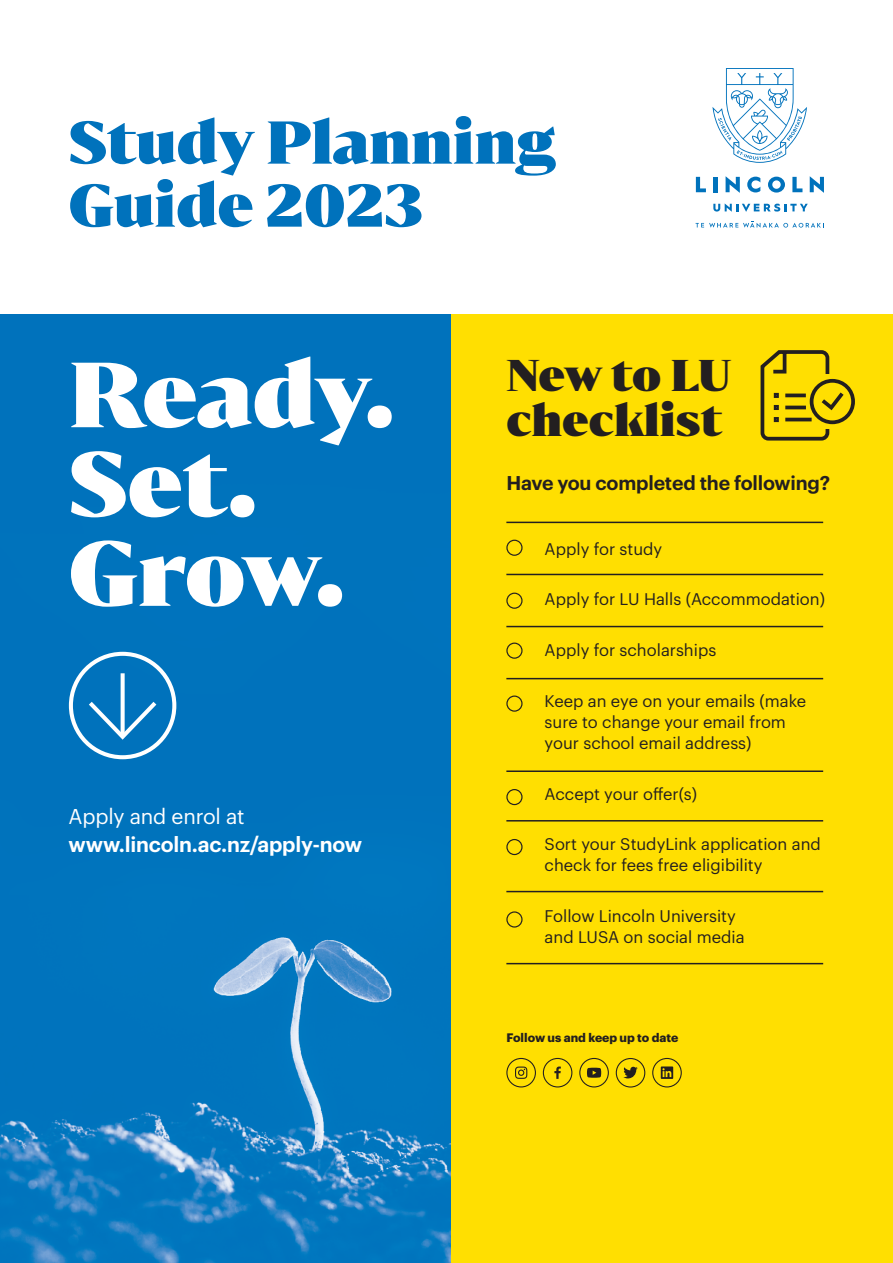
<style>
.page{position:relative;width:893px;height:1263px;background:#fff}
.page>*{position:absolute;margin:0;border:0;box-sizing:border-box;transform-origin:0 0}
.Heading_L1_28pt_34pt{font:900 87.15px "Bw Darius";color:#fff}
.Cover_heading_Darius{font:900 57px/63px "Bw Darius";color:#0072bc}
.Heading_L1_28pt_34pt-2{font:900 42px/45px "Bw Darius";color:#231f20}
.Introduction_Graphik{font:600 21px "Graphik";letter-spacing:-.01em;color:#fff}
.Introduction_Graphik-2{font:21px "Graphik";letter-spacing:-.01em;color:#fff}
.Introduction_Graphik-3{font:600 19.5px "Graphik";letter-spacing:-.01em;color:#231f20}
.Introduction-2_11pt{font:16.5px/21px "Graphik";color:#231f20}
.Subheading_L1{font:700 12px "Graphik";color:#231f20}
</style>
<div class="page">
<div style="left:0;top:314px;width:451px;height:949px;background:#0073bd"></div>
<div style="left:451px;top:314px;width:442px;height:949px;background:#ffdf01"></div>
<div style="left:69px;top:652px;width:107px;height:107px;border:4px solid #fff;border-radius:50%"></div>
<svg style="left:121px;top:673px;width:4px;height:24px"></svg>
<svg style="left:85px;top:697px;width:76px;height:46px;background:#2888c6"></svg>
<svg style="left:713px;top:203px;width:95px;height:9px"></svg>
<svg style="left:810px;top:176px;width:14px;height:17px"></svg>
<svg style="left:696px;top:177px;width:10px;height:15px"></svg>
<hr style="left:713px;top:177px;width:4px;height:15px;background:#0072bc">
<svg style="left:726px;top:176px;width:14px;height:17px"></svg>
<svg style="left:768px;top:177px;width:17px;height:16px"></svg>
<svg style="left:792px;top:177px;width:10px;height:15px"></svg>
<svg style="left:747px;top:177px;width:13px;height:15px"></svg>
<svg style="left:696px;top:222px;width:128px;height:6px"></svg>
<svg style="left:712px;top:68px;width:95px;height:95px"></svg>
<div style="left:506px;top:540px;width:17px;height:16px;border:1px solid #231f20;border-radius:50%"></div>
<hr style="left:506px;top:522px;width:317px;height:1px;background:#231f20">
<hr style="left:506px;top:574px;width:317px;height:1px;background:#231f20">
<div style="left:506px;top:642px;width:17px;height:17px;border:1px solid #231f20;border-radius:50%"></div>
<hr style="left:506px;top:626px;width:317px;height:1px;background:#231f20">
<hr style="left:506px;top:678px;width:317px;height:1px;background:#231f20">
<div style="left:506px;top:789px;width:17px;height:16px;border:1px solid #231f20;border-radius:50%"></div>
<hr style="left:506px;top:770px;width:317px;height:2px;background:#231f20">
<hr style="left:506px;top:820px;width:317px;height:1px;background:#231f20">
<div style="left:506px;top:911px;width:17px;height:16px;border:1px solid #231f20;border-radius:50%"></div>
<hr style="left:506px;top:891px;width:317px;height:1px;background:#231f20">
<hr style="left:506px;top:963px;width:317px;height:1px;background:#231f20">
<div style="left:506px;top:839px;width:17px;height:16px;border:1px solid #231f20;border-radius:50%"></div>
<div style="left:506px;top:695px;width:17px;height:17px;border:1px solid #231f20;border-radius:50%"></div>
<div style="left:506px;top:593px;width:17px;height:16px;border:1px solid #231f20;border-radius:50%"></div>
<div style="left:543px;top:1058px;width:29px;height:29px;border:1px solid #231f20;border-radius:50%"></div>
<svg style="left:554px;top:1066px;width:7px;height:13px"></svg>
<div style="left:506px;top:1058px;width:30px;height:29px;border:1px solid #231f20;border-radius:50%"></div>
<svg style="left:515px;top:1066px;width:12px;height:13px"></svg>
<div style="left:616px;top:1058px;width:29px;height:29px;border:1px solid #231f20;border-radius:50%"></div>
<svg style="left:623px;top:1067px;width:15px;height:11px"></svg>
<div style="left:579px;top:1058px;width:30px;height:29px;border:1px solid #231f20;border-radius:50%"></div>
<svg style="left:587px;top:1068px;width:14px;height:10px"></svg>
<div style="left:652px;top:1058px;width:30px;height:29px;border:1px solid #231f20;border-radius:50%"></div>
<svg style="left:661px;top:1066px;width:12px;height:13px"></svg>
<svg style="left:760px;top:350px;width:95px;height:91px"></svg>
<hr style="left:785px;top:418px;width:27px;height:3px;background:#231f20">
<p class="Cover_heading_Darius" style="left:69px;top:108px;width:489px">Study Planning<br>Guide 2023</p>
<p class="Heading_L1_28pt_34pt" style="left:69px;top:334px;width:327px">Ready.</p>
<p class="Heading_L1_28pt_34pt" style="left:69px;top:424px;width:190px">Set.</p>
<p class="Heading_L1_28pt_34pt" style="left:69px;top:513px;width:278px">Grow.</p>
<p class="Introduction_Graphik-2" style="left:69px;top:801px;width:178px">Apply and enrol at</p>
<p class="Introduction_Graphik" style="left:69px;top:829px;width:295px">www.lincoln.ac.nz/apply-now</p>
<p class="Heading_L1_28pt_34pt-2" style="left:506px;top:351px;width:226px">New to LU checklist</p>
<p class="Introduction_Graphik-3" style="left:506px;top:468px;width:325px">Have you completed the following?</p>
<p class="Introduction-2_11pt" style="left:545px;top:537px;width:119px">Apply for study</p>
<p class="Introduction-2_11pt" style="left:545px;top:587px;width:282px">Apply for LU Halls (Accommodation)</p>
<p class="Introduction-2_11pt" style="left:545px;top:638px;width:173px">Apply for scholarships</p>
<p class="Introduction-2_11pt" style="left:545px;top:689px;width:263px">Keep an eye on your emails (make sure to change your email from your school email address)</p>
<p class="Introduction-2_11pt" style="left:545px;top:782px;width:154px">Accept your offer(s)</p>
<p class="Introduction-2_11pt" style="left:545px;top:833px;width:278px">Sort your StudyLink application and check for fees free eligibility</p>
<p class="Introduction-2_11pt" style="left:545px;top:904px;width:201px">Follow Lincoln University and LUSA on social media</p>
<p class="Subheading_L1" style="left:506px;top:1028px;width:174px">Follow us and keep up to date</p>
</div>
